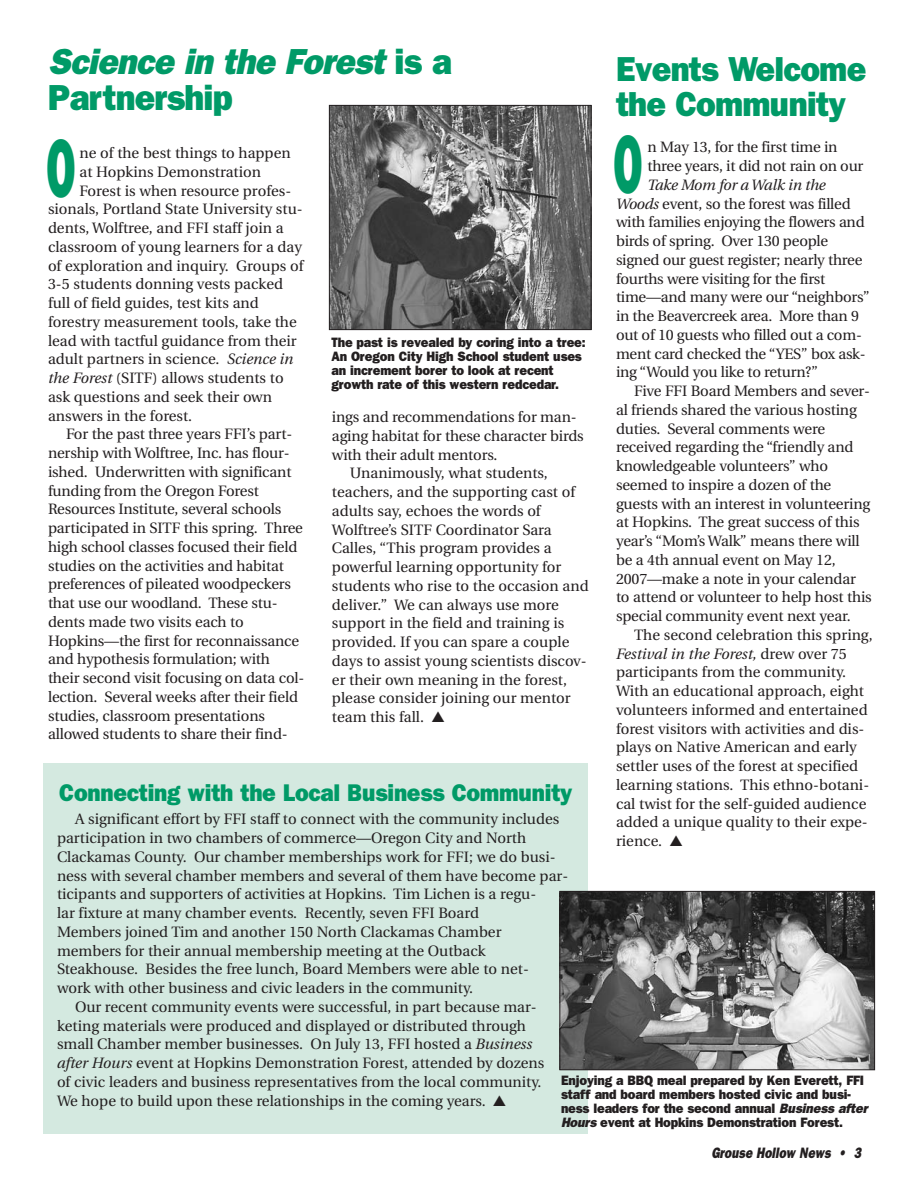
<style>
.page{position:relative;width:918px;height:1188px;background:#fff}
.page>*{position:absolute;margin:0;border:0;box-sizing:border-box;transform-origin:0 0}
.t1{font:900 82.5px "Franklin Gothic Black S Si";color:#009a67;scale:.5 1}
.t2{font:italic 900 36px/36px "Franklin Gothic Black S Si";color:#009a67;scale:.95 1}
.t3{font:900 34.5px/34.5px "Franklin Gothic Black S Si";letter-spacing:-.025em;color:#009a67;scale:.95 1}
.t4{font:900 24px "Franklin Gothic Black S Si";letter-spacing:-.01em;color:#009a67;scale:.95 1}
.t5{font:15px/18.8px "Utopia";color:#231f20}
.t6{font:italic 900 15px "Franklin Gothic Black S Si";color:#231f20;scale:.8 1}
.t7{font:900 13.5px/14.2px "Franklin Gothic Black S Si";letter-spacing:-.01em;color:#231f20;scale:.95 1}
.s1{font-style:normal}
.s2{font-style:italic}
</style>
<div class="page">
<div style="left:44px;top:764px;width:544px;height:370px;background:#d4e9e0"></div>
<img style="left:331px;top:107px;width:258px;height:221px">
<div style="left:329px;top:105px;width:262px;height:225px;border:1px solid #231f20"></div>
<img style="left:562px;top:893px;width:311px;height:175px">
<div style="left:560px;top:891px;width:315px;height:179px;border:1px solid #231f20"></div>
<h2 class="t2" style="left:48px;top:47px;width:427px">Science in the Forest <span class="s1">i s a<br>Partnership</span></h2>
<h1 class="t1" style="left:46px;top:139px;width:59px">O</h1>
<h1 class="t1" style="left:614px;top:134px;width:59px">O</h1>
<h3 class="t3" style="left:616px;top:55px;width:265px">Events Welcome the Community</h3>
<p class="t5" style="left:648px;top:139px;width:217px">n May 13, for the first time in three years, it did not rain on our</p>
<p class="t5" style="left:616px;top:177px;width:255px;text-indent:32px"><span class="s2">Take Mom for a Walk in the Woods</span> event, so the forest was filled with families enjoying the flowers and birds of spring. Over 130 people signed our guest register; nearly three fourths were visiting for the first time—and many were our “neighbors” in the Beavercreek area. More than 9 out of 10 guests who filled out a com&shy;ment card checked the “YES” box ask&shy;ing “Would you like to return?”</p>
<p class="t5" style="left:616px;top:383px;width:257px;text-indent:18px">Five FFI Board Members and sever&shy;al friends shared the various hosting duties. Several comments were received regarding the “friendly and knowledgeable volunteers” who seemed to inspire a dozen of the guests with an interest in volunteering at Hopkins. The great success of this year’s “Mom’s Walk” means there will be a 4th annual event on May 12, 2007—make a note in your calendar to attend or volunteer to help host this special community event next year.</p>
<p class="t5" style="left:616px;top:627px;width:258px;text-indent:18px">The second celebration this spring, <span class="s2">Festival in the Forest,</span> drew over 75 participants from the community.<br>With an educational approach, eight volunteers informed and entertained forest visitors with activities and dis&shy;plays on Native American and early settler uses of the forest at specified learning stations. This ethno-botani&shy;cal twist for the self-guided audience added a unique quality to their expe&shy;rience. ▲</p>
<p class="t5" style="left:80px;top:145px;width:213px">ne of the best things to happen</p>
<p class="t5" style="left:80px;top:164px;width:183px">at Hopkins Demonstration</p>
<p class="t5" style="left:80px;top:183px;width:213px">Forest is when resource profes-</p>
<p class="t5" style="left:48px;top:201px;width:256px">sionals, Portland State University stu-</p>
<p class="t5" style="left:48px;top:220px;width:237px">dents, Wolftree, and FFI staff join a</p>
<p class="t5" style="left:48px;top:239px;width:256px">classroom of young learners for a day</p>
<p class="t5" style="left:48px;top:258px;width:257px">of exploration and inquiry. Groups of</p>
<p class="t5" style="left:48px;top:276px;width:237px">3-5 students donning vests packed</p>
<p class="t5" style="left:48px;top:295px;width:212px">full of field guides, test kits and</p>
<p class="t5" style="left:48px;top:314px;width:250px">forestry measurement tools, take the</p>
<p class="t5" style="left:48px;top:333px;width:250px">lead with tactful guidance from their</p>
<p class="t5" style="left:48px;top:351px;width:247px">adult partners in science. <span class="s2">Science in</span></p>
<p class="t5" style="left:48px;top:370px;width:237px"><span class="s2">the Forest</span> (SITF) allows students to</p>
<p class="t5" style="left:48px;top:389px;width:226px">ask questions and seek their own</p>
<p class="t5" style="left:48px;top:408px;width:146px">answers in the forest.</p>
<p class="t5" style="left:66px;top:426px;width:228px">For the past three years FFI’s part-</p>
<p class="t5" style="left:48px;top:445px;width:243px">nership with Wolftree, Inc. has flour-</p>
<p class="t5" style="left:48px;top:464px;width:245px">ished. Underwritten with significant</p>
<p class="t5" style="left:48px;top:483px;width:212px">funding from the Oregon Forest</p>
<p class="t5" style="left:48px;top:501px;width:235px">Resources Institute, several schools</p>
<p class="t5" style="left:48px;top:520px;width:257px">participated in SITF this spring. Three</p>
<p class="t5" style="left:48px;top:539px;width:251px">high school classes focused their field</p>
<p class="t5" style="left:48px;top:558px;width:238px">studies on the activities and habitat</p>
<p class="t5" style="left:48px;top:576px;width:245px">preferences of pileated woodpeckers</p>
<p class="t5" style="left:48px;top:595px;width:231px">that use our woodland. These stu-</p>
<p class="t5" style="left:48px;top:614px;width:197px">dents made two visits each to</p>
<p class="t5" style="left:48px;top:633px;width:253px">Hopkins—the first for reconnaissance</p>
<p class="t5" style="left:48px;top:651px;width:223px">and hypothesis formulation; with</p>
<p class="t5" style="left:48px;top:670px;width:258px">their second visit focusing on data col-</p>
<p class="t5" style="left:48px;top:689px;width:252px">lection. Several weeks after their field</p>
<p class="t5" style="left:48px;top:708px;width:219px">studies, classroom presentations</p>
<p class="t5" style="left:48px;top:726px;width:241px">allowed students to share their find-</p>
<p class="t7" style="left:331px;top:336px;width:269px">The past is revealed by coring into a tree:<br>An Oregon City High School student uses an increment borer to look at recent growth rate of this western redcedar.</p>
<p class="t5" style="left:332px;top:409px;width:246px">ings and recommendations for man-</p>
<p class="t5" style="left:332px;top:428px;width:253px">aging habitat for these character birds</p>
<p class="t5" style="left:332px;top:447px;width:167px">with their adult mentors.</p>
<p class="t5" style="left:350px;top:465px;width:199px">Unanimously, what students,</p>
<p class="t5" style="left:332px;top:484px;width:245px">teachers, and the supporting cast of</p>
<p class="t5" style="left:332px;top:503px;width:210px">adults say, echoes the words of</p>
<p class="t5" style="left:332px;top:522px;width:221px">Wolftree’s SITF Coordinator Sara</p>
<p class="t5" style="left:332px;top:540px;width:221px">Calles, “This program provides a</p>
<p class="t5" style="left:332px;top:559px;width:231px">powerful learning opportunity for</p>
<p class="t5" style="left:332px;top:578px;width:258px">students who rise to the occasion and</p>
<p class="t5" style="left:332px;top:597px;width:228px">deliver.” We can always use more</p>
<p class="t5" style="left:332px;top:615px;width:234px">support in the field and training is</p>
<p class="t5" style="left:332px;top:634px;width:239px">provided. If you can spare a couple</p>
<p class="t5" style="left:332px;top:653px;width:256px">days to assist young scientists discov-</p>
<p class="t5" style="left:332px;top:672px;width:237px">er their own meaning in the forest,</p>
<p class="t5" style="left:332px;top:690px;width:240px">please consider joining our mentor</p>
<p class="t5" style="left:332px;top:709px;width:114px">team this fall. ▲</p>
<h3 class="t4" style="left:59px;top:784px;width:542px">Connecting with the Local Business Community</h3>
<p class="t5" style="left:75px;top:811px;width:486px">A significant effort by FFI staff to connect with the community includes</p>
<p class="t5" style="left:57px;top:830px;width:471px">participation in two chambers of commerce—Oregon City and North</p>
<p class="t5" style="left:57px;top:849px;width:500px">Clackamas County. Our chamber memberships work for FFI; we do busi-</p>
<p class="t5" style="left:57px;top:867px;width:513px">ness with several chamber members and several of them have become par-</p>
<p class="t5" style="left:57px;top:886px;width:481px">ticipants and supporters of activities at Hopkins. Tim Lichen is a regu-</p>
<p class="t5" style="left:57px;top:905px;width:423px">lar fixture at many chamber events. Recently, seven FFI Board</p>
<p class="t5" style="left:57px;top:924px;width:446px">Members joined Tim and another 150 North Clackamas Chamber</p>
<p class="t5" style="left:57px;top:942px;width:430px">members for their annual membership meeting at the Outback</p>
<p class="t5" style="left:57px;top:961px;width:473px">Steakhouse. Besides the free lunch, Board Members were able to net-</p>
<p class="t5" style="left:57px;top:980px;width:418px">work with other business and civic leaders in the community.</p>
<p class="t5" style="left:75px;top:999px;width:463px">Our recent community events were successful, in part because mar-</p>
<p class="t5" style="left:57px;top:1017px;width:471px">keting materials were produced and displayed or distributed through</p>
<p class="t5" style="left:57px;top:1036px;width:477px">small Chamber member businesses. On July 13, FFI hosted a <span class="s2">Business</span></p>
<p class="t5" style="left:57px;top:1055px;width:489px"><span class="s2">after Hours</span> event at Hopkins Demonstration Forest, attended by dozens</p>
<p class="t5" style="left:57px;top:1074px;width:486px">of civic leaders and business representatives from the local community.</p>
<p class="t5" style="left:57px;top:1092px;width:451px">We hope to build upon these relationships in the coming years. ▲</p>
<p class="t7" style="left:561px;top:1074px;width:327px">Enjoying a BBQ meal prepared by Ken Everett, FFI staff and board members hosted civic and busi&shy;ness leaders for the second annual <span class="s2">Business after Hours</span> event at Hopkins Demonstration Forest.</p>
<p class="t6" style="left:711px;top:1147px;width:191px">Grouse Hollow News • 3</p>
</div>
